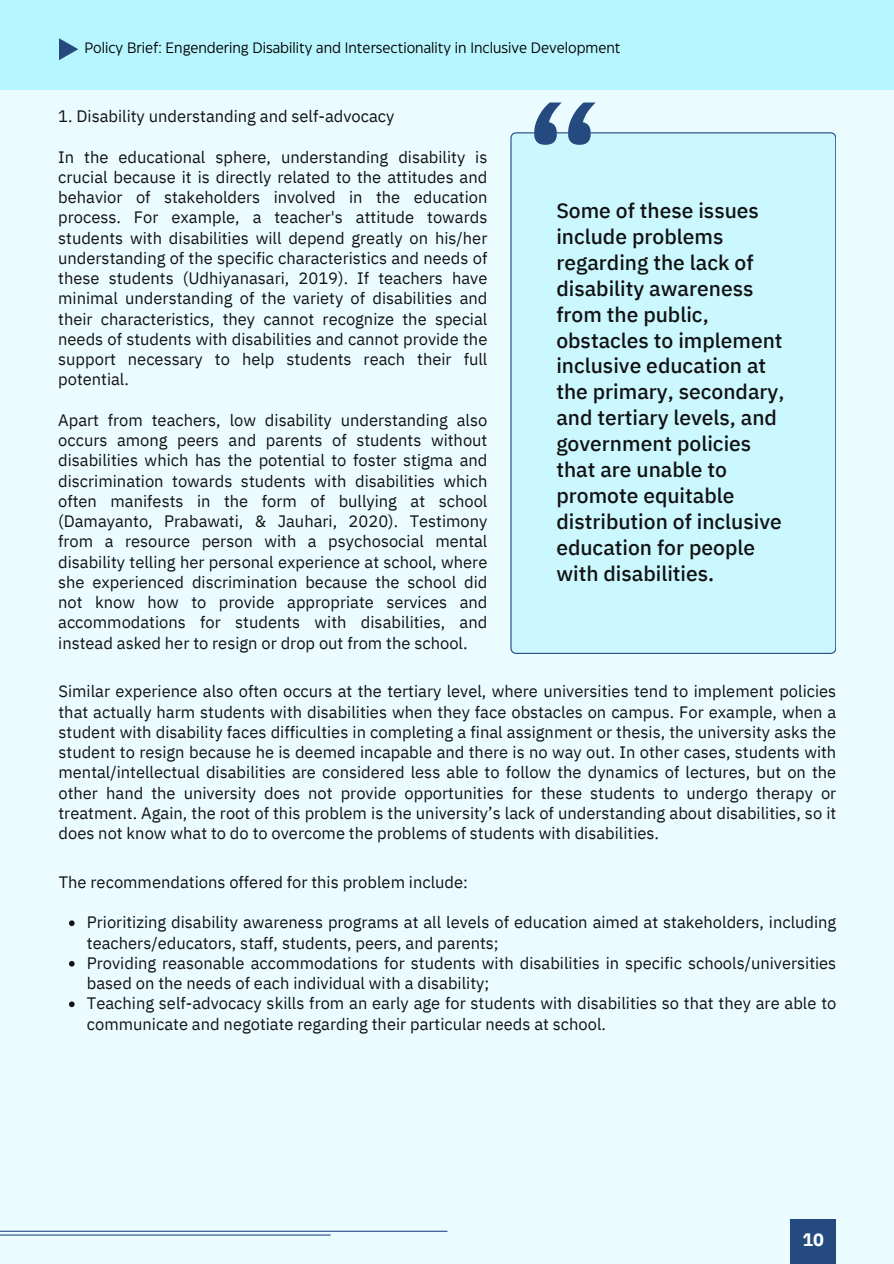
<style>
.page{position:relative;width:894px;height:1264px;background:#fff}
.page>*{position:absolute;margin:0;border:0;box-sizing:border-box;transform-origin:0 0}
.t1{font:500 156px "IBM Plex Sans";color:#244a7f}
.t2{font:500 21px/25.8px "IBM Plex Sans";color:#121212}
.t3{font:700 18px "IBM Plex Sans";color:#fff}
.t4{font:16.5px/20.2px "IBM Plex Sans";color:#121212;text-align:justify}
.t5{font:15px "Eastman Grotesque";color:#000}
</style>
<div class="page">
<div style="left:0;top:0;width:893px;height:1263px;background:#eafcff"></div>
<div style="left:0;top:0;width:893px;height:89px;background:#b8f6ff"></div>
<svg style="left:59px;top:38px;width:19px;height:22px"></svg>
<div style="left:790px;top:1219px;width:45px;height:44px;background:#244a7f"></div>
<hr style="left:0;top:1230px;width:447px;height:1px;background:#244a7f">
<hr style="left:0;top:1234px;width:330px;height:1px;background:#244a7f">
<div style="left:510px;top:132px;width:325px;height:521px;background:#cbf8ff"></div>
<svg style="left:69px;top:920px;width:6px;height:6px"></svg>
<svg style="left:69px;top:961px;width:6px;height:5px"></svg>
<svg style="left:69px;top:1001px;width:6px;height:6px"></svg>
<p class="t5" style="left:84px;top:42px;width:537px">Policy Brief: Engendering Disability and Intersectionality in Inclusive Development</p>
<p class="t4" style="left:58px;top:106px;width:337px">1. Disability understanding and self-advocacy</p>
<p class="t4" style="left:58px;top:146px;width:430px">In the educational sphere, understanding disability is crucial because it is directly related to the attitudes and behavior of stakeholders involved in the education process. For example, a teacher's attitude towards students with disabilities will depend greatly on his/her understanding of the specific characteristics and needs of these students (Udhiyanasari, 2019). If teachers have minimal understanding of the variety of disabilities and their characteristics, they cannot recognize the special needs of students with disabilities and cannot provide the support necessary to help students reach their full potential.</p>
<p class="t4" style="left:58px;top:409px;width:430px">Apart from teachers, low disability understanding also occurs among peers and parents of students without disabilities which has the potential to foster stigma and discrimination towards students with disabilities which often manifests in the form of bullying at school (Damayanto, Prabawati, &amp; Jauhari, 2020). Testimony from a resource person with a psychosocial mental disability telling her personal experience at school, where she experienced discrimination because the school did not know how to provide appropriate services and accommodations for students with disabilities, and instead asked her to resign or drop out from the school.</p>
<h1 class="t1" style="left:523px;top:58px;width:80px">“</h1>
<p class="t2" style="left:556px;top:197px;width:229px">Some of these issues include problems regarding the lack of disability awareness from the public, obstacles to implement inclusive education at the primary, secondary, and tertiary levels, and government policies that are unable to promote equitable distribution of inclusive education for people with disabilities.</p>
<p class="t4" style="left:58px;top:681px;width:779px">Similar experience also often occurs at the tertiary level, where universities tend to implement policies that actually harm students with disabilities when they face obstacles on campus. For example, when a student with disability faces difficulties in completing a final assignment or thesis, the university asks the student to resign because he is deemed incapable and there is no way out. In other cases, students with mental/intellectual disabilities are considered less able to follow the dynamics of lectures, but on the other hand the university does not provide opportunities for these students to undergo therapy or treatment. Again, the root of this problem is the university’s lack of understanding about disabilities, so it does not know what to do to overcome the problems of students with disabilities.</p>
<p class="t4" style="left:59px;top:871px;width:410px">The recommendations offered for this problem include:</p>
<p class="t4" style="left:87px;top:912px;width:750px;text-align:left">Prioritizing disability awareness programs at all levels of education aimed at stakeholders, including teachers/educators, staff, students, peers, and parents;<br>Providing reasonable accommodations for students with disabilities in specific schools/universities based on the needs of each individual with a disability;<br>Teaching self-advocacy skills from an early age for students with disabilities so that they are able to communicate and negotiate regarding their particular needs at school.</p>
<p class="t3" style="left:802px;top:1227px;width:23px">10</p>
</div>
